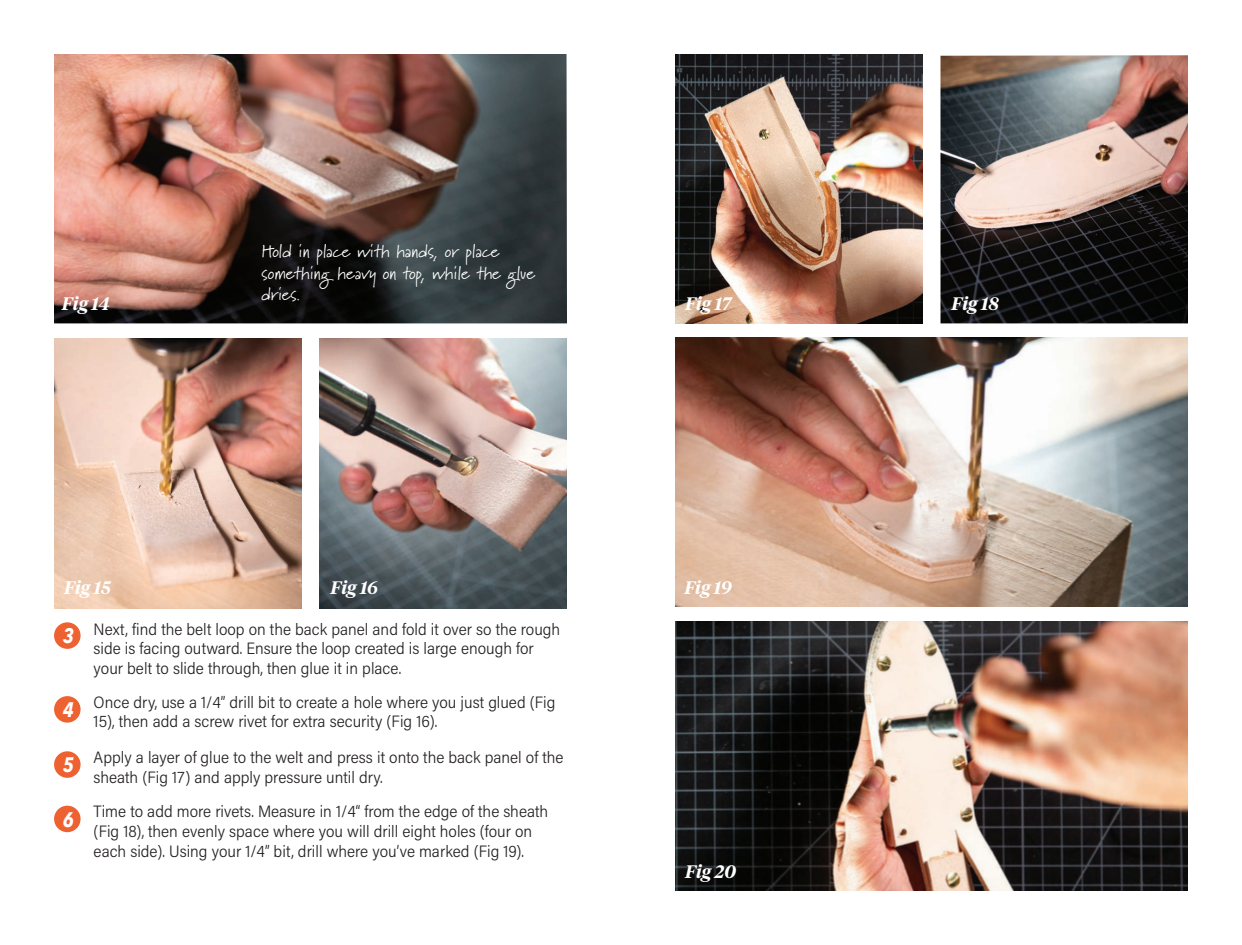
<style>
.page{position:relative;width:1242px;height:945px;background:#fff}
.page>*{position:absolute;margin:0;border:0;box-sizing:border-box;transform-origin:0 0}
.t1{font:italic 700 21px "Avenir Next Condensed";color:#fff}
.t2{font:18px/21.6px "Marydale";color:#fff}
.t3{font:italic 600 18px "Tiempos Headline";color:#fff}
.BODY{font:300 16.5px/19.8px "Acumin Pro Semi Cond";color:#231f20}
</style>
<div class="page">
<img style="left:320px;top:339px;width:247px;height:269px">
<img style="left:54px;top:54px;width:513px;height:269px">
<img style="left:54px;top:339px;width:248px;height:269px">
<div style="left:54px;top:696px;width:27px;height:27px;background:#ee6130;border-radius:50%"></div>
<div style="left:54px;top:622px;width:27px;height:27px;background:#ee6130;border-radius:50%"></div>
<img style="left:675px;top:54px;width:247px;height:269px">
<img style="left:675px;top:337px;width:513px;height:269px">
<img style="left:940px;top:55px;width:248px;height:268px">
<img style="left:675px;top:622px;width:513px;height:269px">
<div style="left:54px;top:806px;width:27px;height:26px;background:#ee6130;border-radius:50%"></div>
<div style="left:54px;top:751px;width:27px;height:27px;background:#ee6130;border-radius:50%"></div>
<p class="t3" style="left:62px;top:291px;width:49px">Fig 14</p>
<p class="t2" style="left:262px;top:240px;width:275px">Hold in place with hands, or place something heavy on top, while the glue dries.</p>
<p class="t3" style="left:64px;top:575px;width:48px">Fig 15</p>
<p class="t3" style="left:331px;top:575px;width:49px">Fig 16</p>
<p class="BODY" style="left:94px;top:618px;width:468px">Next, find the belt loop on the back panel and fold it over so the rough side is facing outward. Ensure the loop created is large enough for your belt to slide through, then glue it in place.</p>
<p class="t1" style="left:63px;top:697px;width:12px">4</p>
<p class="BODY" style="left:94px;top:691px;width:463px">Once dry, use a 1/4” drill bit to create a hole where you just glued (Fig<br>15), then add a screw rivet for extra security (Fig 16).</p>
<p class="t1" style="left:63px;top:623px;width:12px">3</p>
<p class="t1" style="left:63px;top:752px;width:12px">5</p>
<p class="BODY" style="left:94px;top:747px;width:471px">Apply a layer of glue to the welt and press it onto the back panel of the sheath (Fig 17) and apply pressure until dry.</p>
<p class="t1" style="left:63px;top:806px;width:12px">6</p>
<p class="BODY" style="left:94px;top:801px;width:456px">Time to add more rivets. Measure in 1/4“ from the edge of the sheath (Fig 18), then evenly space where you will drill eight holes (four on each side). Using your 1/4” bit, drill where you’ve marked (Fig 19).</p>
<p class="t3" style="left:685px;top:291px;width:48px">Fig 17</p>
<p class="t3" style="left:952px;top:291px;width:49px">Fig 18</p>
<p class="t3" style="left:684px;top:575px;width:49px">Fig 19</p>
<p class="t3" style="left:685px;top:859px;width:52px">Fig 20</p>
</div>
